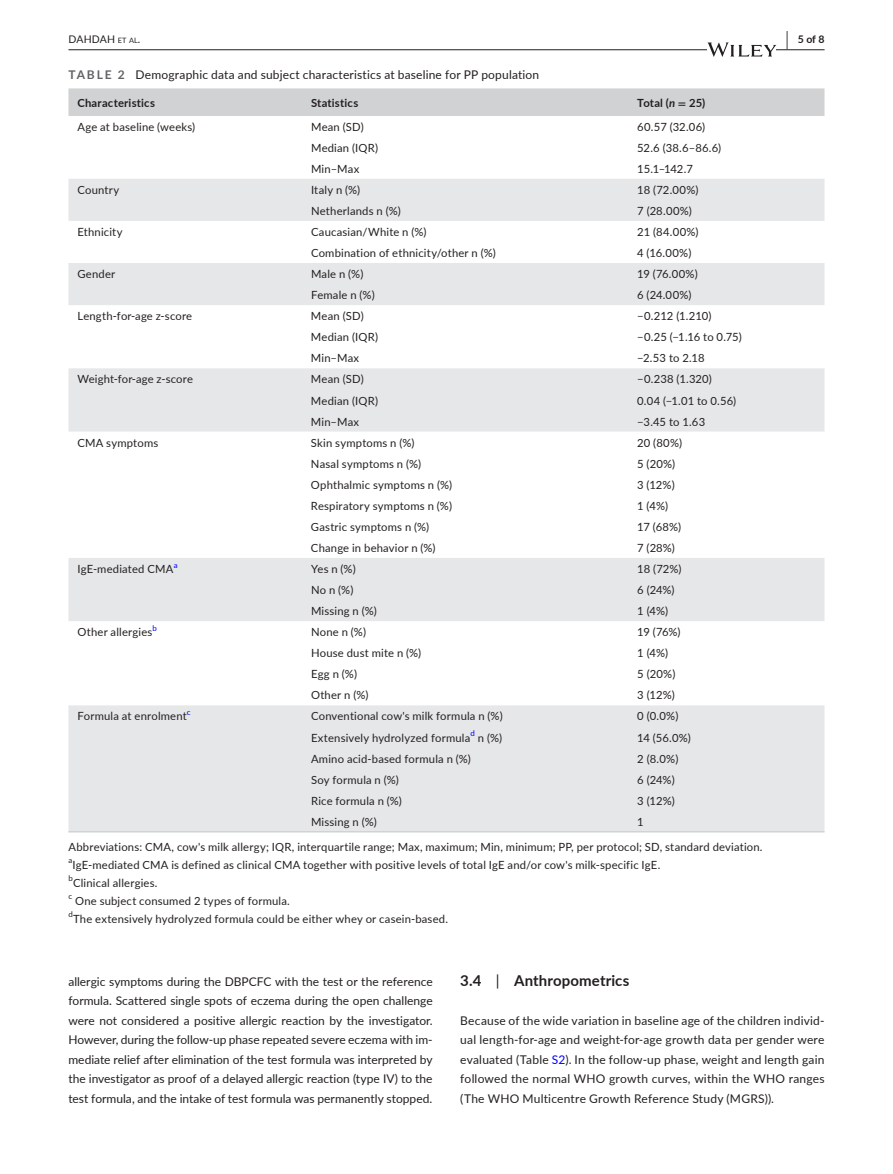
<style>
.page{position:relative;width:893px;height:1174px;background:#fff}
.page>*{position:absolute;margin:0;border:0;box-sizing:border-box;transform-origin:0 0}
.t1{font:700 15px "Lato";letter-spacing:.01em;color:#231f20}
.t2{font:12px/19.5px "Lato";letter-spacing:.015em;color:#231f20;text-align:justify}
.t3{font:11.25px "Lato";letter-spacing:.015em;color:#231f20}
.t4{font:700 11.25px "Lato";letter-spacing:.02em;color:#231f20}
.t5{font:10.5px "Lato";letter-spacing:.015em;color:#231f20}
.t6{font:700 10.5px "Lato";color:#231f20}
.t7{font:7.8px "Lato";color:#00f}
.t8{font:7.8px "Lato";color:#231f20}
.s1{font-size:7.35px}
.s2{font-size:19.5px}
.s3{font-weight:700;color:#636366}
.s4{font-style:italic}
.s5{font-family:"STIX"}
.s6{font-weight:400}
.s7{color:#00f}
</style>
<div class="page">
<hr style="left:68px;top:49px;width:756px;height:1px;background:#231f20">
<svg style="left:707px;top:42px;width:69px;height:15px"></svg>
<div style="left:68px;top:88px;width:756px;height:28px;background:#d1d2d4"></div>
<svg style="left:68px;top:179px;width:756px;height:652px;fill:#e6e7e9"></svg>
<hr style="left:68px;top:831px;width:234px;height:1px;background:#d1d2d4">
<hr style="left:302px;top:831px;width:326px;height:1px;background:#d1d2d4">
<hr style="left:628px;top:831px;width:196px;height:1px;background:#d1d2d4">
<p class="t5" style="left:68px;top:31px;width:73px">DAHDAH <span class="s1">et al</span>.</p>
<p class="t6" style="left:786px;top:31px;width:40px"><span class="s2">|</span> 5 of 8</p>
<p class="t2" style="left:68px;top:64px;width:472px"><span class="s3">TABLE 2</span> Demographic data and subject characteristics at baseline for PP population</p>
<p class="t4" style="left:77px;top:94px;width:79px">Characteristics</p>
<p class="t4" style="left:311px;top:94px;width:49px">Statistics</p>
<p class="t4" style="left:637px;top:94px;width:70px">Total (<span class="s4">n</span> <span class="s5">=</span> 25)</p>
<p class="t3" style="left:77px;top:118px;width:119px">Age at baseline (weeks)</p>
<p class="t3" style="left:311px;top:118px;width:54px">Mean (SD)</p>
<p class="t3" style="left:637px;top:118px;width:69px">60.57 (32.06)</p>
<p class="t3" style="left:311px;top:140px;width:69px">Median (IQR)</p>
<p class="t3" style="left:637px;top:140px;width:85px">52.6 (38.6–86.6)</p>
<p class="t3" style="left:311px;top:161px;width:50px">Min–Max</p>
<p class="t3" style="left:637px;top:161px;width:57px">15.1–142.7</p>
<p class="t3" style="left:77px;top:182px;width:43px">Country</p>
<p class="t3" style="left:311px;top:182px;width:51px">Italy n (%)</p>
<p class="t3" style="left:637px;top:182px;width:63px">18 (72.00%)</p>
<p class="t3" style="left:311px;top:203px;width:91px">Netherlands n (%)</p>
<p class="t3" style="left:637px;top:203px;width:56px">7 (28.00%)</p>
<p class="t3" style="left:77px;top:224px;width:47px">Ethnicity</p>
<p class="t3" style="left:311px;top:224px;width:117px">Caucasian/White n (%)</p>
<p class="t3" style="left:637px;top:224px;width:63px">21 (84.00%)</p>
<p class="t3" style="left:311px;top:245px;width:186px">Combination of ethnicity/other n (%)</p>
<p class="t3" style="left:637px;top:245px;width:56px">4 (16.00%)</p>
<p class="t3" style="left:77px;top:266px;width:39px">Gender</p>
<p class="t3" style="left:311px;top:266px;width:54px">Male n (%)</p>
<p class="t3" style="left:637px;top:266px;width:62px">19 (76.00%)</p>
<p class="t3" style="left:311px;top:287px;width:65px">Female n (%)</p>
<p class="t3" style="left:637px;top:287px;width:56px">6 (24.00%)</p>
<p class="t3" style="left:77px;top:308px;width:116px">Length-for-age z-score</p>
<p class="t3" style="left:311px;top:308px;width:54px">Mean (SD)</p>
<p class="t3" style="left:637px;top:308px;width:76px">−0.212 (1.210)</p>
<p class="t3" style="left:311px;top:329px;width:69px">Median (IQR)</p>
<p class="t3" style="left:637px;top:329px;width:106px">−0.25 (−1.16 to 0.75)</p>
<p class="t3" style="left:311px;top:350px;width:50px">Min–Max</p>
<p class="t3" style="left:637px;top:350px;width:69px">−2.53 to 2.18</p>
<p class="t3" style="left:77px;top:371px;width:117px">Weight-for-age z-score</p>
<p class="t3" style="left:311px;top:371px;width:54px">Mean (SD)</p>
<p class="t3" style="left:637px;top:371px;width:76px">−0.238 (1.320)</p>
<p class="t3" style="left:311px;top:392px;width:69px">Median (IQR)</p>
<p class="t3" style="left:637px;top:392px;width:101px">0.04 (−1.01 to 0.56)</p>
<p class="t3" style="left:311px;top:413px;width:50px">Min–Max</p>
<p class="t3" style="left:637px;top:413px;width:70px">−3.45 to 1.63</p>
<p class="t3" style="left:77px;top:434px;width:82px">CMA symptoms</p>
<p class="t3" style="left:311px;top:434px;width:105px">Skin symptoms n (%)</p>
<p class="t3" style="left:637px;top:434px;width:46px">20 (80%)</p>
<p class="t3" style="left:311px;top:455px;width:112px">Nasal symptoms n (%)</p>
<p class="t3" style="left:637px;top:455px;width:40px">5 (20%)</p>
<p class="t3" style="left:311px;top:476px;width:143px">Ophthalmic symptoms n (%)</p>
<p class="t3" style="left:637px;top:476px;width:39px">3 (12%)</p>
<p class="t3" style="left:311px;top:498px;width:143px">Respiratory symptoms n (%)</p>
<p class="t3" style="left:637px;top:498px;width:32px">1 (4%)</p>
<p class="t3" style="left:311px;top:519px;width:120px">Gastric symptoms n (%)</p>
<p class="t3" style="left:637px;top:519px;width:46px">17 (68%)</p>
<p class="t3" style="left:311px;top:540px;width:126px">Change in behavior n (%)</p>
<p class="t3" style="left:637px;top:540px;width:39px">7 (28%)</p>
<p class="t3" style="left:77px;top:561px;width:97px">IgE-mediated CMA</p>
<p class="t7" style="left:174px;top:559px;width:5px">a</p>
<p class="t3" style="left:311px;top:561px;width:46px">Yes n (%)</p>
<p class="t3" style="left:637px;top:561px;width:46px">18 (72%)</p>
<p class="t3" style="left:311px;top:582px;width:44px">No n (%)</p>
<p class="t3" style="left:637px;top:582px;width:39px">6 (24%)</p>
<p class="t3" style="left:311px;top:603px;width:67px">Missing n (%)</p>
<p class="t3" style="left:637px;top:603px;width:32px">1 (4%)</p>
<p class="t3" style="left:77px;top:624px;width:77px">Other allergies</p>
<p class="t7" style="left:153px;top:622px;width:6px">b</p>
<p class="t3" style="left:311px;top:624px;width:56px">None n (%)</p>
<p class="t3" style="left:637px;top:624px;width:45px">19 (76%)</p>
<p class="t3" style="left:311px;top:645px;width:112px">House dust mite n (%)</p>
<p class="t3" style="left:637px;top:645px;width:32px">1 (4%)</p>
<p class="t3" style="left:311px;top:666px;width:47px">Egg n (%)</p>
<p class="t3" style="left:637px;top:666px;width:40px">5 (20%)</p>
<p class="t3" style="left:311px;top:687px;width:59px">Other n (%)</p>
<p class="t3" style="left:637px;top:687px;width:39px">3 (12%)</p>
<p class="t3" style="left:77px;top:708px;width:111px">Formula at enrolment</p>
<p class="t7" style="left:187px;top:707px;width:5px">c</p>
<p class="t3" style="left:311px;top:708px;width:193px">Conventional cow's milk formula n (%)</p>
<p class="t3" style="left:637px;top:708px;width:43px">0 (0.0%)</p>
<p class="t3" style="left:311px;top:729px;width:161px">Extensively hydrolyzed formula</p>
<p class="t7" style="left:471px;top:728px;width:6px">d</p>
<p class="t3" style="left:478px;top:729px;width:26px">n (%)</p>
<p class="t3" style="left:637px;top:729px;width:55px">14 (56.0%)</p>
<p class="t3" style="left:311px;top:750px;width:161px">Amino acid-based formula n (%)</p>
<p class="t3" style="left:637px;top:750px;width:43px">2 (8.0%)</p>
<p class="t3" style="left:311px;top:771px;width:89px">Soy formula n (%)</p>
<p class="t3" style="left:637px;top:771px;width:39px">6 (24%)</p>
<p class="t3" style="left:311px;top:792px;width:92px">Rice formula n (%)</p>
<p class="t3" style="left:637px;top:792px;width:39px">3 (12%)</p>
<p class="t3" style="left:311px;top:813px;width:67px">Missing n (%)</p>
<p class="t3" style="left:637px;top:813px;width:8px">1</p>
<p class="t3" style="left:68px;top:838px;width:696px">Abbreviations: CMA, cow's milk allergy; IQR, interquartile range; Max, maximum; Min, minimum; PP, per protocol; SD, standard deviation.</p>
<p class="t8" style="left:68px;top:855px;width:5px">a</p>
<p class="t3" style="left:73px;top:856px;width:589px">IgE-mediated CMA is defined as clinical CMA together with positive levels of total IgE and/or cow's milk-specific IgE.</p>
<p class="t8" style="left:68px;top:873px;width:6px">b</p>
<p class="t3" style="left:73px;top:874px;width:86px">Clinical allergies.</p>
<p class="t8" style="left:68px;top:891px;width:5px">c</p>
<p class="t3" style="left:75px;top:892px;width:216px">One subject consumed 2 types of formula.</p>
<p class="t8" style="left:68px;top:909px;width:6px">d</p>
<p class="t3" style="left:73px;top:910px;width:376px">The extensively hydrolyzed formula could be either whey or casein-based.</p>
<p class="t2" style="left:68px;top:971px;width:366px">allergic symptoms during the DBPCFC with the test or the reference formula. Scattered single spots of eczema during the open challenge were not considered a positive allergic reaction by the investigator.<br>However, during the follow-up phase repeated severe eczema with im&shy;mediate relief after elimination of the test formula was interpreted by the investigator as proof of a delayed allergic reaction (type IV) to the test formula, and the intake of test formula was permanently stopped.</p>
<h1 class="t1" style="left:460px;top:969px;width:171px">3.4 <span class="s6">|</span> Anthropometrics</h1>
<p class="t2" style="left:460px;top:1010px;width:366px">Because of the wide variation in baseline age of the children individ&shy;ual length-for-age and weight-for-age growth data per gender were evaluated (Table <span class="s7">S2</span>). In the follow-up phase, weight and length gain followed the normal WHO growth curves, within the WHO ranges (The WHO Multicentre Growth Reference Study (MGRS)).</p>
</div>
